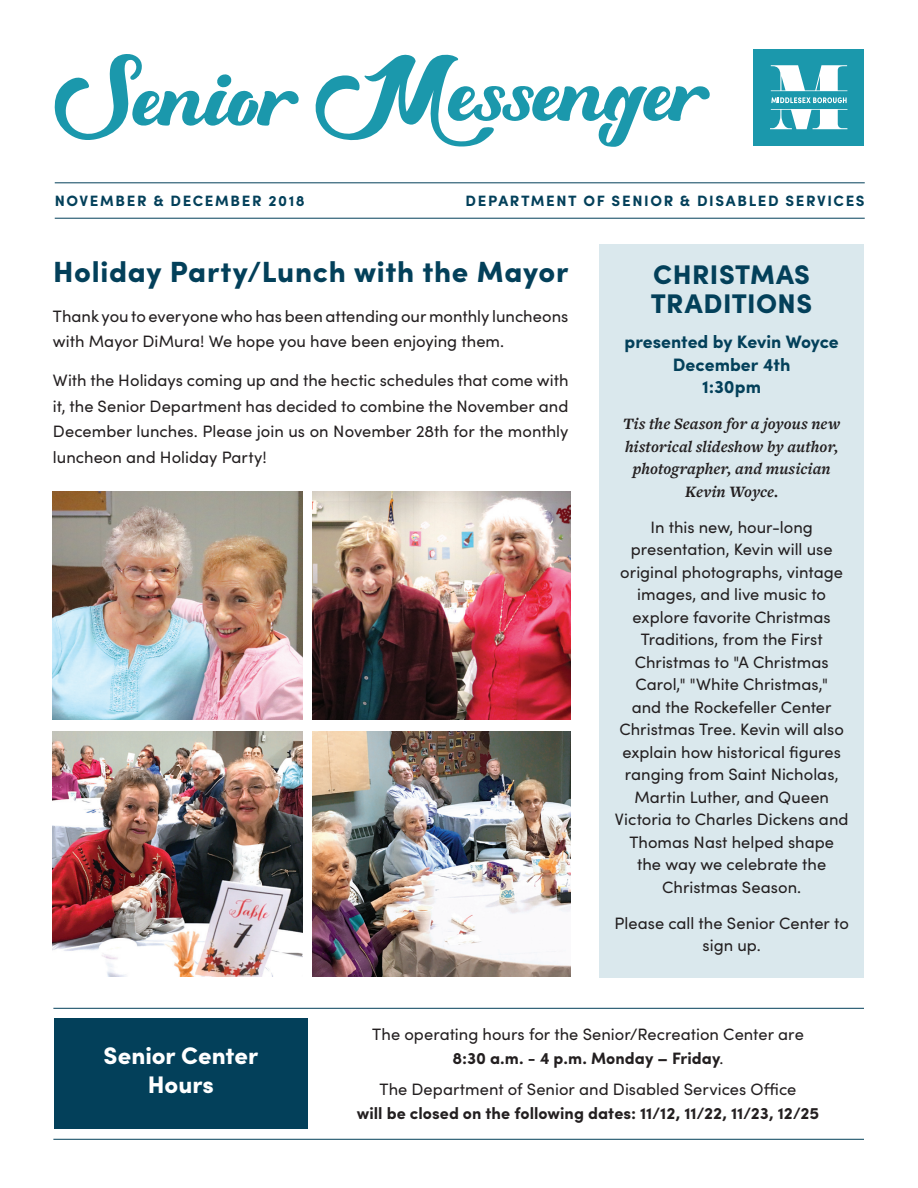
<style>
.page{position:relative;width:918px;height:1188px;background:#fff}
.page>*{position:absolute;margin:0;border:0;box-sizing:border-box;transform-origin:0 0}
.t1{font:900 29.25px "Sofia Pro";letter-spacing:.025em;color:#03405a}
.t2{font:900 27px/29.4px "Sofia Pro";letter-spacing:.02em;color:#03405a}
.t3{font:900 24px/28.8px "Sofia Pro";color:#fff;text-align:center}
.t4{font:700 18px/22.5px "Sofia Pro";color:#03405a;text-align:center}
.t5{font:16.5px/22.5px "Sofia Pro";color:#231f20;text-align:center}
.t6{font:italic 700 16.5px/22.5px "Freight Text Pro";letter-spacing:.005em;color:#231f20;text-align:center}
.t7{font:700 16.5px "Sofia Pro";color:#231f20}
.t8{font:700 15px "Sofia Pro";letter-spacing:.11em;color:#03405a}
.s1{font-weight:700}
</style>
<div class="page">
<div style="left:54px;top:1018px;width:254px;height:110px;background:#03405a"></div>
<div style="left:599px;top:244px;width:265px;height:734px;background:#dae8ed"></div>
<svg style="left:754px;top:49px;width:110px;height:96px"></svg>
<img style="left:312px;top:492px;width:258px;height:228px">
<img style="left:312px;top:732px;width:258px;height:244px">
<img style="left:53px;top:492px;width:250px;height:228px">
<img style="left:53px;top:732px;width:250px;height:244px">
<hr style="left:55px;top:183px;width:810px;height:1px;background:#03405a">
<hr style="left:55px;top:218px;width:810px;height:1px;background:#03405a">
<hr style="left:53px;top:1008px;width:811px;height:1px;background:#03405a">
<hr style="left:53px;top:1139px;width:811px;height:1px;background:#03405a">
<svg style="left:54px;top:54px;width:656px;height:93px"></svg>
<p class="t8" style="left:55px;top:190px;width:252px">NOVEMBER &amp; DECEMBER 2018</p>
<p class="t8" style="left:466px;top:190px;width:401px">DEPARTMENT OF SENIOR &amp; DISABLED SERVICES</p>
<h1 class="t1" style="left:53px;top:249px;width:517px">Holiday Party/Lunch with the Mayor</h1>
<h2 class="t2" style="left:651px;top:257px;width:163px">CHRISTMAS<br>TRADITIONS</h2>
<p class="t5" style="left:53px;top:303px;width:517px;line-height:25.5px;text-align:left">Thank you to everyone who has been attending our monthly luncheons with Mayor DiMura! We hope you have been enjoying them.</p>
<p class="t5" style="left:53px;top:367px;width:517px;line-height:25.5px;text-align:justify">With the Holidays coming up and the hectic schedules that come with it, the Senior Department has decided to combine the November and December lunches. Please join us on November 28th for the monthly luncheon and Holiday Party!</p>
<p class="t4" style="left:625px;top:329px;width:216px">presented by Kevin Woyce<br>December 4th<br>1:30pm</p>
<p class="t6" style="left:623px;top:412px;width:219px">Tis the Season for a joyous new historical slideshow by author, photographer, and musician<br>Kevin Woyce.</p>
<p class="t5" style="left:615px;top:515px;width:235px">In this new, hour-long presentation, Kevin will use original photographs, vintage images, and live music to explore favorite Christmas<br>Traditions, from the First<br>Christmas to "A Christmas<br>Carol," "White Christmas,"<br>and the Rockefeller Center<br>Christmas Tree. Kevin will also explain how historical figures ranging from Saint Nicholas,<br>Martin Luther, and Queen<br>Victoria to Charles Dickens and<br>Thomas Nast helped shape<br>the way we celebrate the<br>Christmas Season.</p>
<p class="t5" style="left:615px;top:911px;width:236px">Please call the Senior Center to sign up.</p>
<h3 class="t3" style="left:104px;top:1039px;width:156px">Senior Center<br>Hours</h3>
<p class="t5" style="left:372px;top:1021px;width:433px;line-height:24px">The operating hours for the Senior/Recreation Center are<br><span class="s1">8:30 a.m. - 4 p.m. Monday – Friday</span>.</p>
<p class="t5" style="left:380px;top:1077px;width:418px">The Department of Senior and Disabled Services Office</p>
<p class="t7" style="left:357px;top:1100px;width:464px">will be closed on the following dates: 11/12, 11/22, 11/23, 12/25</p>
</div>
